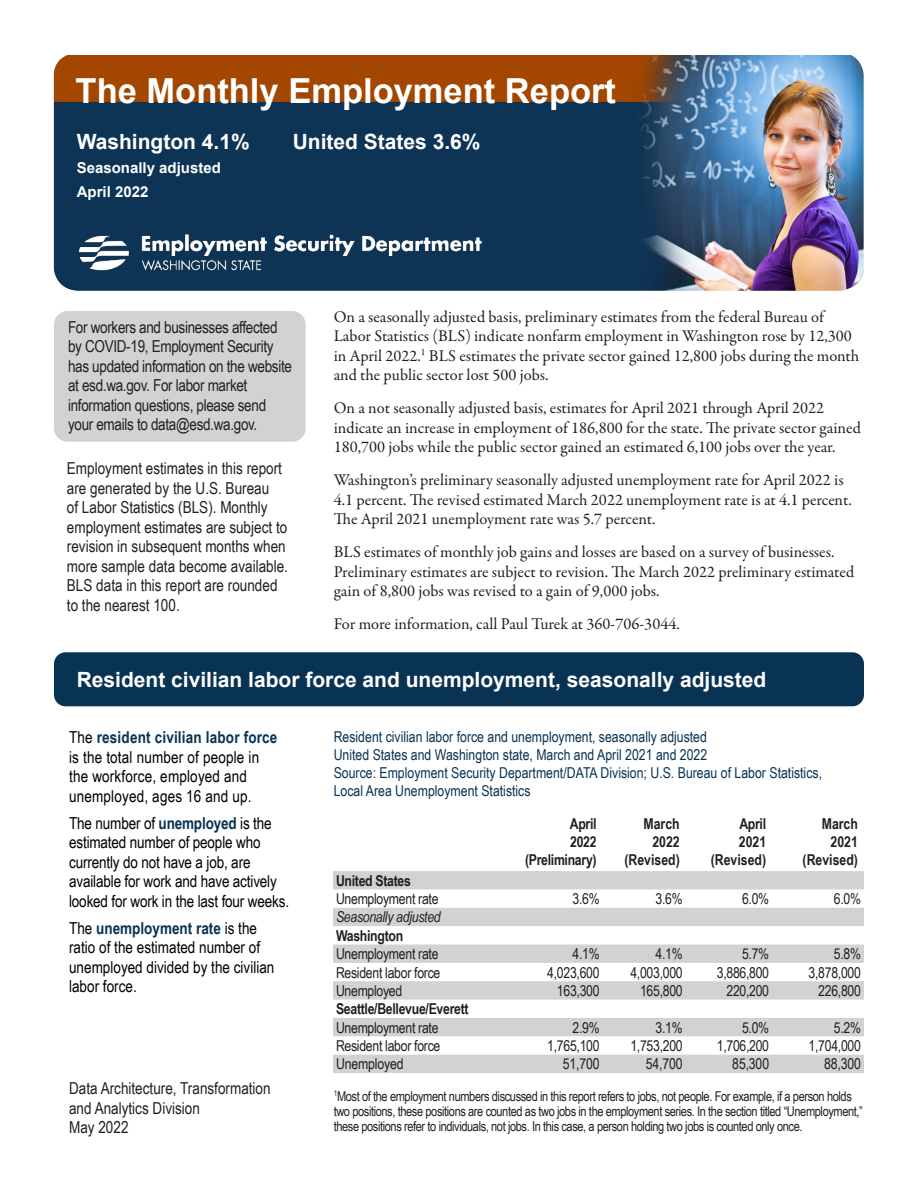
<style>
.page{position:relative;width:918px;height:1188px;background:#fff}
.page>*{position:absolute;margin:0;border:0;box-sizing:border-box;transform-origin:0 0}
.t1{font:700 34.5px "Arial";color:#fff}
.t2{font:700 21px "Arial";color:#fff}
.t3{font:16.5px/19.5px "Garamond Premr Pro";color:#231f20}
.t4{font:16.5px/19.5px "Arial Narrow";color:#000}
.Note{font:16.5px/19.5px "Arial Narrow";color:#231f20}
.Figure_captions{font:16.5px/19.5px "Arial Narrow";letter-spacing:-.02em;color:#231f20}
.Cover_Additional_Txt{font:16.5px/19.5px "Arial Narrow";color:#231f20}
.Table_body{font:15px "Arial Narrow";letter-spacing:-.02em;color:#231f20}
.Figure_table_heading{font:15px/18px "Arial Narrow";color:#093353}
.Figure_captions-2{font:700 15px "Arial Narrow";color:#231f20}
.Table_body-2{font:700 15px "Arial Narrow";letter-spacing:-.02em;color:#231f20}
.t5{font:700 15px "Arial";color:#fff}
.Figure_captions-3{font:700 15px/18px "Arial Narrow";letter-spacing:-.02em;color:#231f20}
.Table_body-3{font:italic 15px "Arial Narrow";letter-spacing:-.02em;color:#231f20}
.Note-2{font:13.5px/15px "Arial Narrow";letter-spacing:-.03em;color:#231f20}
.s1{font-weight:700;color:#093353}
</style>
<div class="page">
<img style="left:53px;top:55px;width:811px;height:236px">
<div style="left:54px;top:311px;width:252px;height:131px;background:#d1d2d4;border-radius:14px"></div>
<div style="left:54px;top:652px;width:810px;height:54px;background:#093353;border-radius:12px"></div>
<img style="left:77px;top:231px;width:409px;height:43px">
<svg style="left:333px;top:871px;width:531px;height:202px;fill:#d1d2d4"></svg>
<h1 class="t1" style="left:76px;top:66px;width:542px">The Monthly Employment Report</h1>
<h2 class="t2" style="left:77px;top:127px;width:175px">Washington 4.1%</h2>
<h2 class="t2" style="left:293px;top:127px;width:189px">United States 3.6%</h2>
<h3 class="t5" style="left:77px;top:157px;width:146px">Seasonally adjusted</h3>
<h4 class="t5" style="left:77px;top:181px;width:73px">April 2022</h4>
<p class="Figure_captions" style="left:68px;top:317px;width:211px">For workers and businesses affected by COVID-19, Employment Security</p>
<p class="Figure_captions" style="left:68px;top:356px;width:225px">has updated information on the website at esd.wa.gov. For labor market information questions, please send your emails to data@esd.wa.gov.</p>
<p class="Note" style="left:67px;top:458px;width:223px">Employment estimates in this report are generated by the U.S. Bureau<br>of Labor Statistics (BLS). Monthly employment estimates are subject to revision in subsequent months when more sample data become available.<br>BLS data in this report are rounded to the nearest 100.</p>
<p class="t3" style="left:334px;top:307px;width:527px">On a seasonally adjusted basis, preliminary estimates from the federal Bureau of Labor Statistics (BLS) indicate nonfarm employment in Washington rose by 12,300 in April 2022.<sup>1</sup> BLS estimates the private sector gained 12,800 jobs during the month and the public sector lost 500 jobs.</p>
<p class="t3" style="left:334px;top:399px;width:529px">On a not seasonally adjusted basis, estimates for April 2021 through April 2022 indicate an increase in employment of 186,800 for the state. The private sector gained<br>180,700 jobs while the public sector gained an estimated 6,100 jobs over the year.</p>
<p class="t3" style="left:334px;top:471px;width:520px">Washington’s preliminary seasonally adjusted unemployment rate for April 2022 is<br>4.1 percent. The revised estimated March 2022 unemployment rate is at 4.1 percent.<br>The April 2021 unemployment rate was 5.7 percent.</p>
<p class="t3" style="left:334px;top:543px;width:522px">BLS estimates of monthly job gains and losses are based on a survey of businesses.<br>Preliminary estimates are subject to revision. The March 2022 preliminary estimated gain of 8,800 jobs was revised to a gain of 9,000 jobs.</p>
<p class="t3" style="left:334px;top:615px;width:348px">For more information, call Paul Turek at 360-706-3044.</p>
<h2 class="t2" style="left:77px;top:665px;width:691px">Resident civilian labor force and unemployment, seasonally adjusted</h2>
<p class="t4" style="left:69px;top:727px;width:210px">The <span class="s1">resident civilian labor force </span>is the total number of people in the workforce, employed and unemployed, ages 16 and up.</p>
<p class="t4" style="left:69px;top:813px;width:222px">The number of <span class="s1">unemployed</span> is the estimated number of people who currently do not have a job, are available for work and have actively looked for work in the last four weeks.</p>
<p class="t4" style="left:69px;top:918px;width:207px">The <span class="s1">unemployment rate</span> is the ratio of the estimated number of unemployed divided by the civilian labor force.</p>
<p class="Figure_table_heading" style="left:334px;top:727px;width:375px">Resident civilian labor force and unemployment, seasonally adjusted</p>
<p class="Figure_table_heading" style="left:334px;top:745px;width:375px">United States and Washington state, March and April 2021 and 2022</p>
<p class="Figure_table_heading" style="left:334px;top:763px;width:490px">Source: Employment Security Department/DATA Division; U.S. Bureau of Labor Statistics,<br>Local Area Unemployment Statistics</p>
<p class="Figure_captions-2" style="left:570px;top:812px;width:28px">April</p>
<p class="Figure_captions-2" style="left:570px;top:830px;width:28px">2022</p>
<p class="Figure_captions-3" style="left:525px;top:850px;width:73px">(Preliminary)</p>
<p class="Figure_captions-2" style="left:644px;top:812px;width:38px">March</p>
<p class="Figure_captions-2" style="left:652px;top:830px;width:29px">2022</p>
<p class="Figure_captions-2" style="left:624px;top:848px;width:57px">(Revised)</p>
<p class="Figure_captions-3" style="left:739px;top:814px;width:29px">April<br>2021</p>
<p class="Figure_captions-2" style="left:711px;top:848px;width:57px">(Revised)</p>
<p class="Figure_captions-2" style="left:822px;top:812px;width:38px">March</p>
<p class="Figure_captions-2" style="left:831px;top:830px;width:29px">2021</p>
<p class="Figure_captions-2" style="left:803px;top:848px;width:57px">(Revised)</p>
<p class="Table_body-2" style="left:336px;top:869px;width:76px">United States</p>
<p class="Table_body" style="left:336px;top:888px;width:104px">Unemployment rate</p>
<p class="Table_body" style="left:572px;top:888px;width:29px">3.6%</p>
<p class="Table_body" style="left:656px;top:888px;width:29px">3.6%</p>
<p class="Table_body" style="left:742px;top:888px;width:29px">6.0%</p>
<p class="Table_body" style="left:834px;top:888px;width:29px">6.0%</p>
<p class="Table_body-3" style="left:336px;top:907px;width:106px">Seasonally adjusted</p>
<p class="Table_body-2" style="left:336px;top:924px;width:69px">Washington</p>
<p class="Table_body" style="left:336px;top:943px;width:104px">Unemployment rate</p>
<p class="Table_body" style="left:572px;top:943px;width:29px">4.1%</p>
<p class="Table_body" style="left:656px;top:943px;width:29px">4.1%</p>
<p class="Table_body" style="left:742px;top:943px;width:29px">5.7%</p>
<p class="Table_body" style="left:834px;top:943px;width:29px">5.8%</p>
<p class="Table_body" style="left:336px;top:961px;width:106px">Resident labor force</p>
<p class="Table_body" style="left:547px;top:961px;width:54px">4,023,600</p>
<p class="Table_body" style="left:630px;top:961px;width:54px">4,003,000</p>
<p class="Table_body" style="left:717px;top:961px;width:54px">3,886,800</p>
<p class="Table_body" style="left:809px;top:961px;width:54px">3,878,000</p>
<p class="Table_body" style="left:336px;top:980px;width:68px">Unemployed</p>
<p class="Table_body" style="left:557px;top:980px;width:44px">163,300</p>
<p class="Table_body" style="left:640px;top:980px;width:44px">165,800</p>
<p class="Table_body" style="left:727px;top:980px;width:44px">220,200</p>
<p class="Table_body" style="left:818px;top:980px;width:44px">226,800</p>
<p class="Table_body-2" style="left:336px;top:998px;width:134px">Seattle/Bellevue/Everett</p>
<p class="Table_body" style="left:336px;top:1016px;width:104px">Unemployment rate</p>
<p class="Table_body" style="left:572px;top:1016px;width:29px">2.9%</p>
<p class="Table_body" style="left:656px;top:1016px;width:29px">3.1%</p>
<p class="Table_body" style="left:742px;top:1016px;width:29px">5.0%</p>
<p class="Table_body" style="left:834px;top:1016px;width:29px">5.2%</p>
<p class="Table_body" style="left:336px;top:1035px;width:106px">Resident labor force</p>
<p class="Table_body" style="left:547px;top:1035px;width:54px">1,765,100</p>
<p class="Table_body" style="left:630px;top:1035px;width:54px">1,753,200</p>
<p class="Table_body" style="left:717px;top:1035px;width:54px">1,706,200</p>
<p class="Table_body" style="left:809px;top:1035px;width:54px">1,704,000</p>
<p class="Table_body" style="left:336px;top:1053px;width:69px">Unemployed</p>
<p class="Table_body" style="left:563px;top:1053px;width:38px">51,700</p>
<p class="Table_body" style="left:646px;top:1053px;width:38px">54,700</p>
<p class="Table_body" style="left:732px;top:1053px;width:38px">85,300</p>
<p class="Table_body" style="left:824px;top:1053px;width:38px">88,300</p>
<p class="Note-2" style="left:334px;top:1088px;width:531px"><sup>1</sup>Most of the employment numbers discussed in this report refers to jobs, not people. For example, if a person holds two positions, these positions are counted as two jobs in the employment series. In the section titled “Unemployment,” these positions refer to individuals, not jobs. In this case, a person holding two jobs is counted only once.</p>
<p class="Cover_Additional_Txt" style="left:69px;top:1078px;width:203px">Data Architecture, Transformation and Analytics Division</p>
<p class="Cover_Additional_Txt" style="left:69px;top:1117px;width:61px">May 2022</p>
</div>
